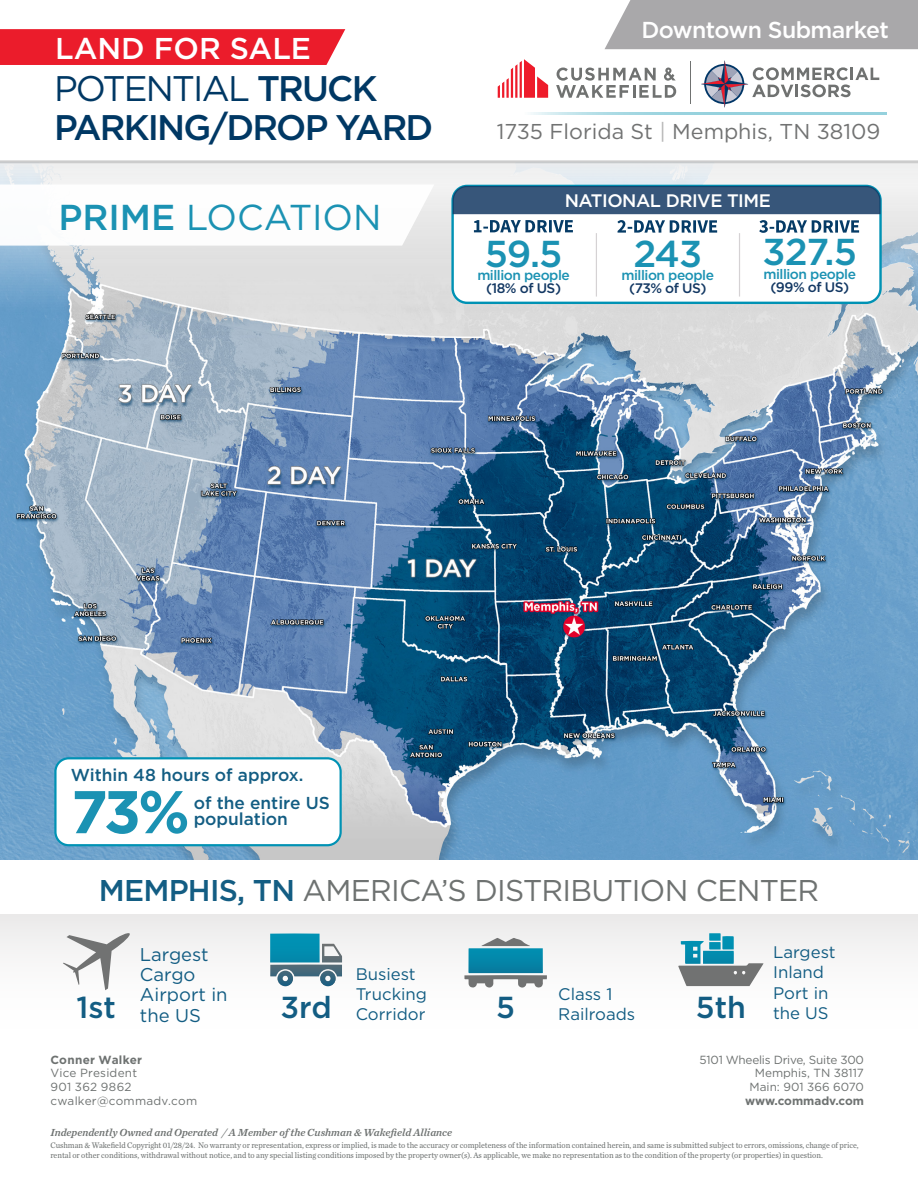
<style>
.page{position:relative;width:918px;height:1188px;background:#fff}
.page>*{position:absolute;margin:0;border:0;box-sizing:border-box;transform-origin:0 0}
.Body_Text_-_Bullet{font:700 60.15px "Gotham";color:#1b92b3}
.t1{font:500 37.35px "Gotham";letter-spacing:-.03em;color:#1b92b3}
.Subheading_-_gray{font:36px "Gotham";color:#1b92b3}
.t2{font:500 35.55px/39px "Gotham";letter-spacing:-.05em;color:#003864}
.Body_Text_-_Bullet-2{font:500 30.3px "Gotham";color:#135d83}
.t3{font:500 30.15px "Gotham";color:#fff}
.t4{font:30px "Gotham";letter-spacing:-.025em;color:#6e7271}
.t5{font:500 23.1px "Gotham";letter-spacing:-.025em;color:#fff}
.t6{font:21.45px "Gotham";color:#717272}
.Body_Text_-_Bullet-3{font:18.45px "Gotham";color:#135d83}
.t7{font:500 18.15px "Gotham";letter-spacing:-.025em;color:#fff}
.Body_Text_-_Bullet-4{font:500 17.25px "Gotham";color:#135d83}
.Body_Text_-_Bullet-5{font:16.8px "Gotham";color:#135d83}
.t8{font:500 13.8px "Gotham";letter-spacing:-.035em;color:#1b92b3}
.t9{font:500 13.8px "Gotham";letter-spacing:-.035em;color:#133863}
.t10{font:11.7px/13.8px "Gotham";letter-spacing:-.02em;color:#6e7271;text-align:right}
.t11{font:11.7px/13.8px "Gotham";letter-spacing:.02em;color:#6e7271}
.t12{font:700 11.7px "Gotham";color:#6e7271}
.t13{font:700 11.7px "Gotham";letter-spacing:.025em;color:#6e7271}
.t14{font:italic 10.65px "Chronicle Text G2 Semi";color:#6e7271}
.t15{font:8.4px/10.1px "Chronicle Text G2";letter-spacing:-.005em;color:#6e7271;scale:.95 1}
.s1{font-weight:400}
.s2{font-weight:500}
.s3{color:#b6b6b6}
.s4{font-weight:500;color:#135d83}
</style>
<div class="page">
<div style="left:0;top:29px;width:345px;height:36px;background:#eb1c2b"></div>
<svg style="left:0;top:160px;width:918px;height:3px;background:#d2d2d2"></svg>
<hr style="left:690px;top:61px;width:1px;height:42px;background:#707271">
<svg style="left:498px;top:59px;width:50px;height:39px"></svg>
<svg style="left:556px;top:67px;width:120px;height:31px"></svg>
<svg style="left:701px;top:61px;width:178px;height:47px"></svg>
<hr style="left:492px;top:112px;width:394px;height:3px;background:#95d1dd">
<div style="left:0;top:914px;width:918px;height:119px;background:linear-gradient(to right,#f8f8f8,#f8f7f7)"></div>
<img style="left:0;top:163px;width:918px;height:696px">
<div style="left:453px;top:186px;width:428px;height:117px;background:#fff;border-radius:14px"></div>
<div style="left:451px;top:185px;width:431px;height:119px;border:2px solid #0092b4;border-radius:14px"></div>
<svg style="left:474px;top:220px;width:99px;height:12px"></svg>
<svg style="left:617px;top:220px;width:100px;height:13px"></svg>
<svg style="left:759px;top:220px;width:100px;height:13px"></svg>
<hr style="left:596px;top:233px;width:1px;height:64px;background:#d5d2d4">
<hr style="left:739px;top:233px;width:1px;height:64px;background:#d5d2d4">
<div style="left:453px;top:186px;width:428px;height:28px;background:#37567a"></div>
<svg style="left:0;top:184px;width:434px;height:62px"></svg>
<svg style="left:63px;top:932px;width:68px;height:58px"></svg>
<div style="left:55px;top:758px;width:286px;height:87px;background:#fff;border-radius:13px"></div>
<div style="left:54px;top:757px;width:288px;height:89px;border:2px solid #0092b4;border-radius:13px"></div>
<svg style="left:464px;top:938px;width:83px;height:50px"></svg>
<svg style="left:270px;top:933px;width:72px;height:53px"></svg>
<svg style="left:678px;top:933px;width:85px;height:53px"></svg>
<div style="left:605px;top:0;width:313px;height:49px;background:#a9a8aa"></div>
<h3 class="t3" style="left:55px;top:29px;width:258px">LAND FOR SALE</h3>
<h3 class="t2" style="left:54px;top:69px;width:381px"><span class="s1">POTENTIAL</span> TRUCK<br>PARKING/DROP YARD</h3>
<p class="Subheading_-_gray" style="left:58px;top:194px;width:325px"><span class="s2">PRIME</span> LOCATION</p>
<h3 class="t5" style="left:642px;top:15px;width:249px">Downtown Submarket</h3>
<h3 class="t6" style="left:497px;top:118px;width:385px">1735 Florida St <span class="s3">|</span> Memphis, TN 38109</h3>
<p class="t7" style="left:565px;top:189px;width:208px">NATIONAL DRIVE TIME</p>
<p class="t1" style="left:485px;top:229px;width:79px">59.5</p>
<p class="t8" style="left:477px;top:266px;width:94px">million people</p>
<p class="t9" style="left:486px;top:279px;width:76px">(18% of US)</p>
<p class="t1" style="left:633px;top:229px;width:70px">243</p>
<p class="t8" style="left:622px;top:266px;width:94px">million people</p>
<p class="t9" style="left:629px;top:279px;width:79px">(73% of US)</p>
<p class="t1" style="left:763px;top:228px;width:96px">327.5</p>
<p class="t8" style="left:764px;top:265px;width:94px">million people</p>
<p class="t9" style="left:770px;top:278px;width:80px">(99% of US)</p>
<p class="Body_Text_-_Bullet-4" style="left:71px;top:764px;width:234px">Within 48 hours of approx.</p>
<p class="Body_Text_-_Bullet-4" style="left:194px;top:791px;width:138px">of the entire US</p>
<p class="Body_Text_-_Bullet" style="left:71px;top:772px;width:121px">73%</p>
<p class="Body_Text_-_Bullet-4" style="left:194px;top:808px;width:96px">population</p>
<p class="t4" style="left:99px;top:871px;width:722px"><span class="s4">MEMPHIS, TN</span> AMERICA’S DISTRIBUTION CENTER</p>
<p class="Body_Text_-_Bullet-3" style="left:140px;top:943px;width:70px">Largest</p>
<p class="Body_Text_-_Bullet-3" style="left:140px;top:963px;width:57px">Cargo</p>
<p class="Body_Text_-_Bullet-3" style="left:140px;top:983px;width:89px">Airport in</p>
<p class="Body_Text_-_Bullet-2" style="left:77px;top:988px;width:41px">1st</p>
<p class="Body_Text_-_Bullet-3" style="left:140px;top:1003px;width:63px">the US</p>
<h3 class="t13" style="left:50px;top:1052px;width:93px">Conner Walker</h3>
<h3 class="t11" style="left:50px;top:1066px;width:148px">Vice President<br>901 362 9862 cwalker@commadv.com</h3>
<p class="Body_Text_-_Bullet-5" style="left:356px;top:963px;width:62px">Busiest</p>
<p class="Body_Text_-_Bullet-5" style="left:356px;top:983px;width:73px">Trucking</p>
<p class="Body_Text_-_Bullet-2" style="left:281px;top:988px;width:53px">3rd</p>
<p class="Body_Text_-_Bullet-5" style="left:356px;top:1003px;width:71px">Corridor</p>
<p class="t14" style="left:50px;top:1124px;width:403px">Independently Owned and Operated / A Member of the Cushman &amp; Wakefield Alliance</p>
<p class="Body_Text_-_Bullet-5" style="left:558px;top:983px;width:56px">Class 1</p>
<p class="Body_Text_-_Bullet-2" style="left:496px;top:988px;width:20px">5</p>
<p class="Body_Text_-_Bullet-5" style="left:558px;top:1003px;width:79px">Railroads</p>
<p class="Body_Text_-_Bullet-5" style="left:773px;top:942px;width:64px">Largest</p>
<p class="Body_Text_-_Bullet-5" style="left:773px;top:962px;width:52px">Inland</p>
<p class="Body_Text_-_Bullet-5" style="left:773px;top:982px;width:57px">Port in</p>
<p class="Body_Text_-_Bullet-2" style="left:696px;top:988px;width:52px">5th</p>
<p class="Body_Text_-_Bullet-5" style="left:773px;top:1002px;width:57px">the US</p>
<h3 class="t10" style="left:700px;top:1052px;width:166px">5101 Wheelis Drive, Suite 300<br>Memphis, TN 38117<br>Main: 901 366 6070</h3>
<h3 class="t12" style="left:745px;top:1093px;width:120px">www.commadv.com</h3>
<p class="t15" style="left:50px;top:1140px;width:852px">Cushman &amp; Wakefield Copyright 01/28/24. No warranty or representation, express or implied, is made to the accuracy or completeness of the information contained herein, and same is submitted subject to errors, omissions, change of price, rental or other conditions, withdrawal without notice, and to any special listing conditions imposed by the property owner(s). As applicable, we make no representation as to the condition of the property (or properties) in question.</p>
</div>
